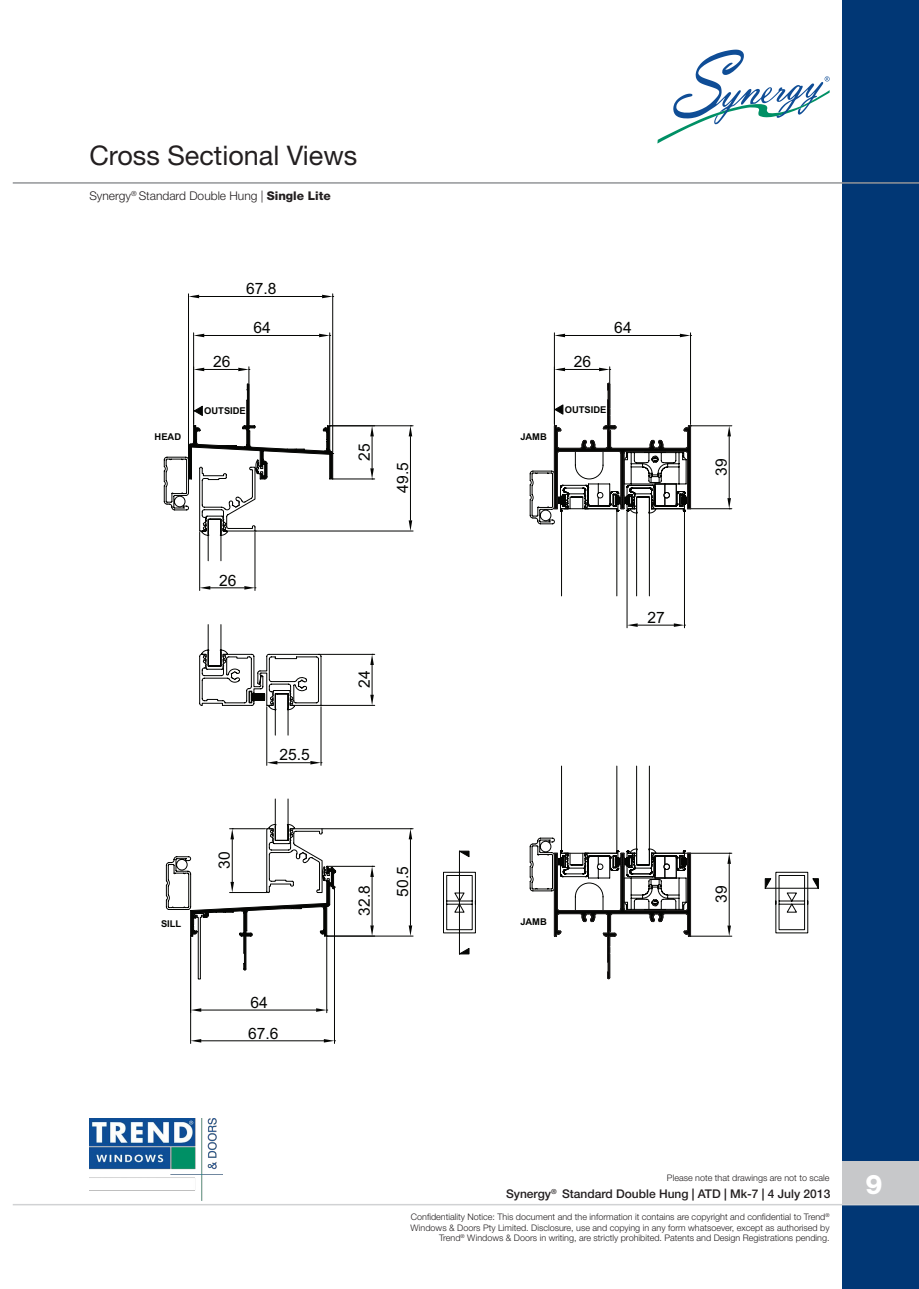
<style>
.page{position:relative;width:919px;height:1289px;background:#fff}
.page>*{position:absolute;margin:0;border:0;box-sizing:border-box;transform-origin:0 0}
.Section_Pages_Chapte{font:27px "Helvetica Neue";color:#231f20}
.t1{font:800 27px "Helvetica Neue";color:#fff}
.t2{font:15.6px/30.8px "Arial";color:#040503}
.t3{font:500 12px "Helvetica Neue";color:#231f20}
.Section_Pages_Chapte-2{font:300 12px "Helvetica Neue";color:#231f20}
.t4{font:700 9.45px "Arial";color:#040503}
.t5{font:300 9px/10.8px "Helvetica Neue";color:#231f20;text-align:right}
.s1{font-weight:800}
</style>
<div class="page">
<div style="left:842px;top:0;width:76px;height:1288px;background:#013775"></div>
<div style="left:842px;top:1161px;width:76px;height:42px;background:#c7c8ca"></div>
<hr style="left:13px;top:1203px;width:905px;height:2px;background:#d1d2d4">
<hr style="left:13px;top:182px;width:905px;height:2px;background:#939598">
<img style="left:89px;top:1118px;width:133px;height:82px">
<svg style="left:657px;top:50px;width:172px;height:93px"></svg>
<hr style="left:248px;top:367px;width:1px;height:57px;background:#040503">
<hr style="left:204px;top:369px;width:34px;height:1px;background:#040503">
<svg style="left:194px;top:368px;width:10px;height:3px"></svg>
<svg style="left:238px;top:368px;width:12px;height:3px"></svg>
<hr style="left:193px;top:333px;width:1px;height:91px;background:#040503">
<hr style="left:329px;top:333px;width:1px;height:91px;background:#040503">
<hr style="left:204px;top:335px;width:115px;height:1px;background:#040503">
<svg style="left:193px;top:334px;width:11px;height:3px"></svg>
<svg style="left:319px;top:334px;width:12px;height:3px"></svg>
<hr style="left:188px;top:294px;width:1px;height:151px;background:#040503">
<hr style="left:332px;top:294px;width:1px;height:158px;background:#040503">
<hr style="left:199px;top:296px;width:123px;height:1px;background:#040503">
<svg style="left:189px;top:295px;width:10px;height:3px"></svg>
<svg style="left:322px;top:295px;width:12px;height:3px"></svg>
<hr style="left:334px;top:478px;width:41px;height:1px;background:#040503">
<hr style="left:372px;top:436px;width:1px;height:32px;background:#040503">
<svg style="left:370px;top:426px;width:4px;height:10px"></svg>
<svg style="left:370px;top:468px;width:4px;height:11px"></svg>
<hr style="left:256px;top:530px;width:157px;height:1px;background:#040503">
<hr style="left:331px;top:425px;width:82px;height:1px;background:#040503">
<hr style="left:410px;top:436px;width:1px;height:84px;background:#040503">
<svg style="left:408px;top:520px;width:4px;height:11px"></svg>
<svg style="left:408px;top:425px;width:4px;height:11px"></svg>
<hr style="left:322px;top:705px;width:53px;height:1px;background:#040503">
<hr style="left:320px;top:654px;width:55px;height:1px;background:#040503">
<svg style="left:370px;top:654px;width:4px;height:51px"></svg>
<hr style="left:326px;top:937px;width:1px;height:75px;background:#040503">
<hr style="left:201px;top:1009px;width:115px;height:1px;background:#040503">
<svg style="left:191px;top:1008px;width:10px;height:3px"></svg>
<svg style="left:316px;top:1008px;width:12px;height:3px"></svg>
<hr style="left:190px;top:937px;width:1px;height:106px;background:#040503">
<hr style="left:334px;top:888px;width:1px;height:155px;background:#040503">
<hr style="left:201px;top:1040px;width:123px;height:1px;background:#040503">
<svg style="left:191px;top:1039px;width:10px;height:3px"></svg>
<svg style="left:324px;top:1039px;width:10px;height:3px"></svg>
<hr style="left:328px;top:866px;width:47px;height:1px;background:#040503">
<hr style="left:372px;top:877px;width:1px;height:48px;background:#040503">
<svg style="left:370px;top:925px;width:4px;height:10px"></svg>
<svg style="left:370px;top:866px;width:4px;height:11px"></svg>
<hr style="left:328px;top:935px;width:85px;height:1px;background:#040503">
<hr style="left:323px;top:828px;width:90px;height:1px;background:#040503">
<hr style="left:410px;top:839px;width:1px;height:86px;background:#040503">
<svg style="left:408px;top:925px;width:4px;height:11px"></svg>
<svg style="left:408px;top:828px;width:4px;height:11px"></svg>
<svg style="left:555px;top:368px;width:10px;height:3px"></svg>
<svg style="left:599px;top:368px;width:11px;height:3px"></svg>
<hr style="left:554px;top:333px;width:1px;height:91px;background:#040503">
<hr style="left:690px;top:333px;width:1px;height:91px;background:#040503">
<hr style="left:565px;top:335px;width:114px;height:1px;background:#040503">
<svg style="left:554px;top:334px;width:11px;height:3px"></svg>
<svg style="left:679px;top:334px;width:11px;height:3px"></svg>
<hr style="left:691px;top:425px;width:40px;height:1px;background:#040503">
<hr style="left:691px;top:508px;width:40px;height:1px;background:#040503">
<hr style="left:728px;top:436px;width:1px;height:62px;background:#040503">
<svg style="left:727px;top:426px;width:4px;height:10px"></svg>
<svg style="left:727px;top:498px;width:4px;height:11px"></svg>
<hr style="left:691px;top:935px;width:40px;height:1px;background:#040503">
<hr style="left:684px;top:853px;width:47px;height:1px;background:#040503">
<hr style="left:728px;top:863px;width:1px;height:62px;background:#040503">
<svg style="left:727px;top:925px;width:4px;height:11px"></svg>
<svg style="left:727px;top:853px;width:4px;height:10px"></svg>
<svg style="left:165px;top:383px;width:171px;height:587px"></svg>
<svg style="left:765px;top:871px;width:53px;height:62px"></svg>
<svg style="left:454px;top:382px;width:237px;height:597px"></svg>
<p class="Section_Pages_Chapte" style="left:89px;top:139px;width:269px">Cross Sectional Views</p>
<p class="Section_Pages_Chapte-2" style="left:89px;top:189px;width:243px">Synergy<sup>®</sup> Standard Double Hung | <span class="s1">Single Lite</span></p>
<p class="t4" style="left:154px;top:431px;width:28px">HEAD</p>
<p class="t2" style="left:246px;top:273px;width:32px">67.8</p>
<p class="t2" style="left:213px;top:346px;width:19px">26</p>
<p class="t2" style="left:253px;top:312px;width:19px">64</p>
<p class="t4" style="left:204px;top:404px;width:43px">OUTSIDE</p>
<p class="t2" style="left:349px;top:460px;width:19px;rotate:-90deg">25</p>
<p class="t2" style="left:387px;top:492px;width:32px;rotate:-90deg">49.5</p>
<p class="t2" style="left:219px;top:565px;width:19px">26</p>
<p class="t2" style="left:279px;top:739px;width:32px">25.5</p>
<p class="t2" style="left:349px;top:688px;width:19px;rotate:-90deg">24</p>
<p class="t4" style="left:161px;top:917px;width:22px">SILL</p>
<p class="t2" style="left:209px;top:868px;width:19px;rotate:-90deg">30</p>
<p class="t2" style="left:248px;top:987px;width:32px">64<br>67.6</p>
<p class="t2" style="left:349px;top:915px;width:32px;rotate:-90deg">32.8</p>
<p class="t2" style="left:387px;top:896px;width:32px;rotate:-90deg">50.5</p>
<p class="t4" style="left:520px;top:431px;width:28px">JAMB</p>
<p class="t2" style="left:574px;top:346px;width:19px">26</p>
<p class="t2" style="left:614px;top:312px;width:19px">64</p>
<p class="t4" style="left:564px;top:403px;width:43px">OUTSIDE</p>
<p class="t2" style="left:706px;top:475px;width:19px;rotate:-90deg">39</p>
<p class="t2" style="left:647px;top:602px;width:19px">27</p>
<p class="t4" style="left:520px;top:915px;width:28px">JAMB</p>
<p class="t2" style="left:706px;top:903px;width:19px;rotate:-90deg">39</p>
<p class="t5" style="left:667px;top:1172px;width:164px">Please note that drawings are not to scale</p>
<h3 class="t3" style="left:506px;top:1186px;width:326px">Synergy<sup>®</sup> Standard Double Hung | ATD | Mk-7 | 4 July 2013</h3>
<p class="t5" style="left:410px;top:1210px;width:420px">Confidentiality Notice: This document and the information it contains are copyright and confidential to Trend<sup>®<br></sup>Windows &amp; Doors Pty Limited. Disclosure, use and copying in any form whatsoever, except as authorised by<br>Trend<sup>®</sup> Windows &amp; Doors in writing, are strictly prohibited. Patents and Design Registrations pending.</p>
<h1 class="t1" style="left:865px;top:1168px;width:19px">9</h1>
</div>
